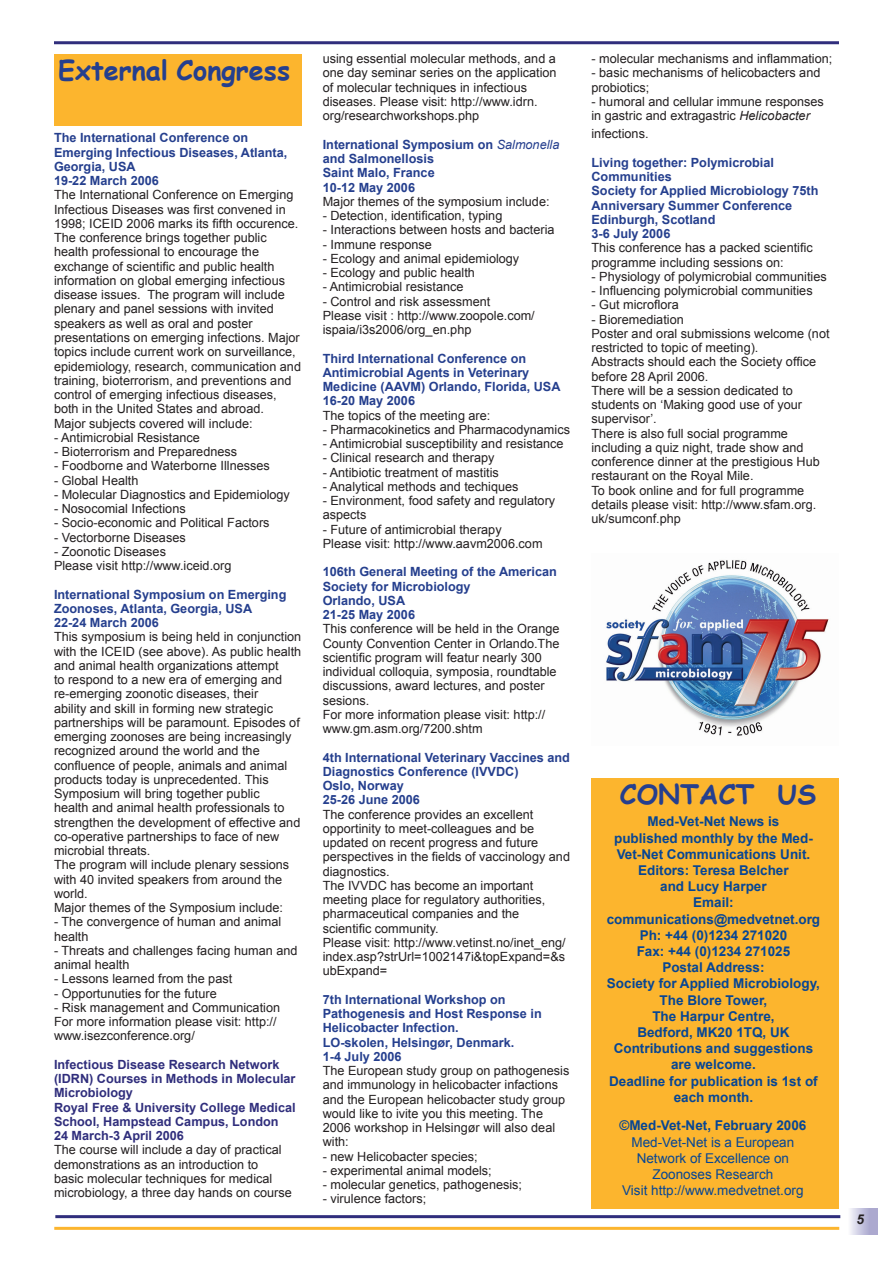
<style>
.page{position:relative;width:893px;height:1263px;background:#fff}
.page>*{position:absolute;margin:0;border:0;box-sizing:border-box;transform-origin:0 0}
.t1{font:700 27px "Comic Sans MS";color:#253f8e}
.t2{font:700 13.5px/16.2px "Arial";color:#074694;text-align:center}
.t3{font:13.5px/16.2px "Arial";color:#074694;text-align:center}
.t4{font:12.6px/14.2px "Arial";color:#231f20}
.t5{font:700 12.6px/14.2px "Arial";color:#253f8e}
.t6{font:700 12.6px/14.2px "Arial";color:#302e7c}
.s1{font-weight:400;font-style:italic}
.s2{font-style:italic}
</style>
<div class="page">
<hr style="left:55px;top:1215px;width:785px;height:3px;background:#302e7c">
<hr style="left:54px;top:1227px;width:785px;height:3px;background:#fcb52e">
<hr style="left:54px;top:41px;width:785px;height:3px;background:#302e7c">
<svg style="left:850px;top:1209px;width:28px;height:25px"></svg>
<div style="left:54px;top:54px;width:247px;height:71px;background:#fcb52e"></div>
<div style="left:591px;top:778px;width:248px;height:431px;background:#fcb52e"></div>
<img style="left:606px;top:560px;width:223px;height:176px">
<svg style="left:857px;top:1214px;width:7px;height:10px"></svg>
<h1 class="t1" style="left:58px;top:50px;width:233px">External Congress</h1>
<p class="t5" style="left:54px;top:131px;width:235px">The International Conference on<br>Emerging Infectious Diseases, Atlanta,<br>Georgia, USA<br>19-22 March 2006</p>
<p class="t4" style="left:54px;top:188px;width:249px">The International Conference on Emerging Infectious Diseases was first convened in 1998; ICEID 2006 marks its fifth occurence.<br>The conference brings together public health professional to encourage the exchange of scientific and public health information on global emerging infectious disease issues. The program will include plenary and panel sessions with invited speakers as well as oral and poster presentations on emerging infections. Major topics include current work on surveillance, epidemiology, research, communication and training, bioterrorism, and preventions and control of emerging infectious diseases, both in the United States and abroad.<br>Major subjects covered will include:</p>
<p class="t4" style="left:54px;top:430px;width:147px">- Antimicrobial Resistance</p>
<p class="t4" style="left:54px;top:445px;width:185px">- Bioterrorism and Preparedness</p>
<p class="t4" style="left:54px;top:459px;width:217px">- Foodborne and Waterborne Illnesses</p>
<p class="t4" style="left:54px;top:473px;width:86px">- Global Health</p>
<p class="t4" style="left:54px;top:487px;width:237px">- Molecular Diagnostics and Epidemiology</p>
<p class="t4" style="left:54px;top:502px;width:133px">- Nosocomial Infections</p>
<p class="t4" style="left:54px;top:516px;width:217px">- Socio-economic and Political Factors</p>
<p class="t4" style="left:54px;top:530px;width:133px">- Vectorborne Diseases</p>
<p class="t4" style="left:54px;top:544px;width:179px">- Zoonotic Diseases<br>Please visit http://www.iceid.org</p>
<p class="t5" style="left:54px;top:587px;width:234px">International Symposium on Emerging<br>Zoonoses, Atlanta, Georgia, USA<br>22-24 March 2006</p>
<p class="t4" style="left:54px;top:630px;width:249px">This symposium is being held in conjunction with the ICEID (see above). As public health and animal health organizations attempt<br>to respond to a new era of emerging and re-emerging zoonotic diseases, their<br>ability and skill in forming new strategic partnerships will be paramount. Episodes of emerging zoonoses are being increasingly recognized around the world and the confluence of people, animals and animal products today is unprecedented. This Symposium will bring together public<br>health and animal health professionals to strengthen the development of effective and co-operative partnerships to face of new microbial threats.<br>The program will include plenary sessions with 40 invited speakers from around the world.<br>Major themes of the Symposium include:</p>
<p class="t4" style="left:54px;top:915px;width:229px">- The convergence of human and animal health</p>
<p class="t4" style="left:54px;top:943px;width:245px">- Threats and challenges facing human and animal health</p>
<p class="t4" style="left:54px;top:972px;width:180px">- Lessons learned from the past</p>
<p class="t4" style="left:54px;top:986px;width:164px">- Opportunuties for the future</p>
<p class="t4" style="left:54px;top:1000px;width:228px">- Risk management and Communication<br>For more information please visit: http:// www.isezconference.org/</p>
<p class="t6" style="left:54px;top:1058px;width:243px">Infectious Disease Research Network (IDRN) Courses in Methods in Molecular<br>Microbiology<br>Royal Free &amp; University College Medical<br>School, Hampstead Campus, London<br>24 March-3 April 2006</p>
<p class="t4" style="left:54px;top:1143px;width:239px">The course will include a day of practical demonstrations as an introduction to<br>basic molecular techniques for medical microbiology, a three day hands on course</p>
<p class="t4" style="left:323px;top:52px;width:235px">using essential molecular methods, and a one day seminar series on the application of molecular techniques in infectious diseases. Please visit: http://www.idrn. org/researchworkshops.php</p>
<p class="t5" style="left:323px;top:138px;width:238px">International Symposium on <span class="s1">Salmonella </span>and Salmonellosis<br>Saint Malo, France<br>10-12 May 2006</p>
<p class="t4" style="left:323px;top:194px;width:228px">Major themes of the symposium include:</p>
<p class="t4" style="left:323px;top:209px;width:181px">- Detection, identification, typing</p>
<p class="t4" style="left:323px;top:223px;width:233px">- Interactions between hosts and bacteria</p>
<p class="t4" style="left:323px;top:237px;width:111px">- Immune response</p>
<p class="t4" style="left:323px;top:251px;width:198px">- Ecology and animal epidemiology</p>
<p class="t4" style="left:323px;top:266px;width:154px">- Ecology and public health</p>
<p class="t4" style="left:323px;top:280px;width:142px">- Antimicrobial resistance</p>
<p class="t4" style="left:323px;top:294px;width:214px">- Control and risk assessment<br>Please visit : http://www.zoopole.com/ ispaia/i3s2006/org_en.php</p>
<p class="t5" style="left:323px;top:351px;width:239px">Third International Conference on<br>Antimicrobial Agents in Veterinary<br>Medicine (AAVM) Orlando, Florida, USA<br>16-20 May 2006</p>
<p class="t4" style="left:323px;top:408px;width:169px">The topics of the meeting are:</p>
<p class="t4" style="left:323px;top:422px;width:249px">- Pharmacokinetics and Pharmacodynamics</p>
<p class="t4" style="left:323px;top:437px;width:242px">- Antimicrobial susceptibility and resistance</p>
<p class="t4" style="left:323px;top:451px;width:173px">- Clinical research and therapy</p>
<p class="t4" style="left:323px;top:465px;width:178px">- Antibiotic treatment of mastitis</p>
<p class="t4" style="left:323px;top:479px;width:197px">- Analytical methods and techiques</p>
<p class="t4" style="left:323px;top:494px;width:234px">- Environment, food safety and regulatory aspects</p>
<p class="t4" style="left:323px;top:522px;width:221px">- Future of antimicrobial therapy<br>Please visit: http://www.aavm2006.com</p>
<p class="t5" style="left:323px;top:565px;width:236px">106th General Meeting of the American<br>Society for Microbiology<br>Orlando, USA<br>21-25 May 2006</p>
<p class="t4" style="left:323px;top:622px;width:238px">This conference will be held in the Orange County Convention Center in Orlando.The scientific program will featur nearly 300 individual colloquia, symposia, roundtable discussions, award lectures, and poster sesions.<br>For more information please visit: http:// www.gm.asm.org/7200.shtm</p>
<p class="t5" style="left:323px;top:750px;width:249px">4th International Veterinary Vaccines and<br>Diagnostics Conference (IVVDC)<br>Oslo, Norway<br>25-26 June 2006</p>
<p class="t4" style="left:323px;top:807px;width:249px">The conference provides an excellent opportinity to meet-colleagues and be updated on recent progress and future perspectives in the fields of vaccinology and diagnostics.<br>The IVVDC has become an important meeting place for regulatory authorities, pharmaceutical companies and the scientific community.<br>Please visit: http://www.vetinst.no/inet_eng/ index.asp?strUrl=1002147i&amp;topExpand=&amp;s ubExpand=</p>
<p class="t5" style="left:323px;top:993px;width:221px">7th International Workshop on<br>Pathogenesis and Host Response in<br>Helicobacter Infection.<br>LO-skolen, Helsingør, Denmark.<br>1-4 July 2006</p>
<p class="t4" style="left:323px;top:1064px;width:248px">The European study group on pathogenesis and immunology in helicobacter infactions and the European helicobacter study group would like to ivite you this meeting. The 2006 workshop in Helsingør will also deal with:</p>
<p class="t4" style="left:323px;top:1149px;width:156px">- new Helicobacter species;</p>
<p class="t4" style="left:323px;top:1163px;width:171px">- experimental animal models;</p>
<p class="t4" style="left:323px;top:1178px;width:201px">- molecular genetics, pathogenesis;</p>
<p class="t4" style="left:323px;top:1192px;width:105px">- virulence factors;</p>
<p class="t4" style="left:591px;top:52px;width:242px">- molecular mechanisms and inflammation;</p>
<p class="t4" style="left:591px;top:66px;width:230px">- basic mechanisms of helicobacters and probiotics;</p>
<p class="t4" style="left:591px;top:95px;width:234px">- humoral and cellular immune responses in gastric and extragastric <span class="s2">Helicobacter</span></p>
<p class="t4" style="left:591px;top:127px;width:59px">infections.</p>
<p class="t5" style="left:591px;top:156px;width:229px">Living together: Polymicrobial<br>Communities<br>Society for Applied Microbiology 75th<br>Anniversary Summer Conference<br>Edinburgh, Scotland<br>3-6 July 2006</p>
<p class="t4" style="left:591px;top:241px;width:223px">This conference has a packed scientific programme including sessions on:</p>
<p class="t4" style="left:591px;top:269px;width:237px">- Physiology of polymicrobial communities</p>
<p class="t4" style="left:591px;top:284px;width:223px">- Influencing polymicrobial communities</p>
<p class="t4" style="left:591px;top:298px;width:89px">- Gut microflora</p>
<p class="t4" style="left:591px;top:312px;width:240px">- Bioremediation<br>Poster and oral submissions welcome (not restricted to topic of meeting).<br>Abstracts should each the Society office before 28 April 2006.<br>There will be a session dedicated to students on ‘Making good use of your supervisor’.<br>There is also full social programme including a quiz night, trade show and conference dinner at the prestigious Hub restaurant on the Royal Mile.<br>To book online and for full programme details please visit: http://www.sfam.org. uk/sumconf.php</p>
<h1 class="t1" style="left:620px;top:775px;width:198px">CONTACT US</h1>
<p class="t2" style="left:607px;top:814px;width:215px">Med-Vet-Net News is<br>published monthly by the Med-<br>Vet-Net Communications Unit.<br>Editors: Teresa Belcher<br>and Lucy Harper<br>Email: communications@medvetnet.org<br>Ph: +44 (0)1234 271020<br>Fax: +44 (0)1234 271025<br>Postal Address:<br>Society for Applied Microbiology,<br>The Blore Tower,<br>The Harpur Centre,<br>Bedford, MK20 1TQ, UK<br>Contributions and suggestions are welcome.<br>Deadline for publication is 1st of each month.</p>
<p class="t2" style="left:619px;top:1118px;width:189px">©Med-Vet-Net, February 2006</p>
<p class="t3" style="left:622px;top:1134px;width:183px">Med-Vet-Net is a European<br>Network of Excellence on<br>Zoonoses Research<br>Visit http://www.medvetnet.org</p>
</div>
